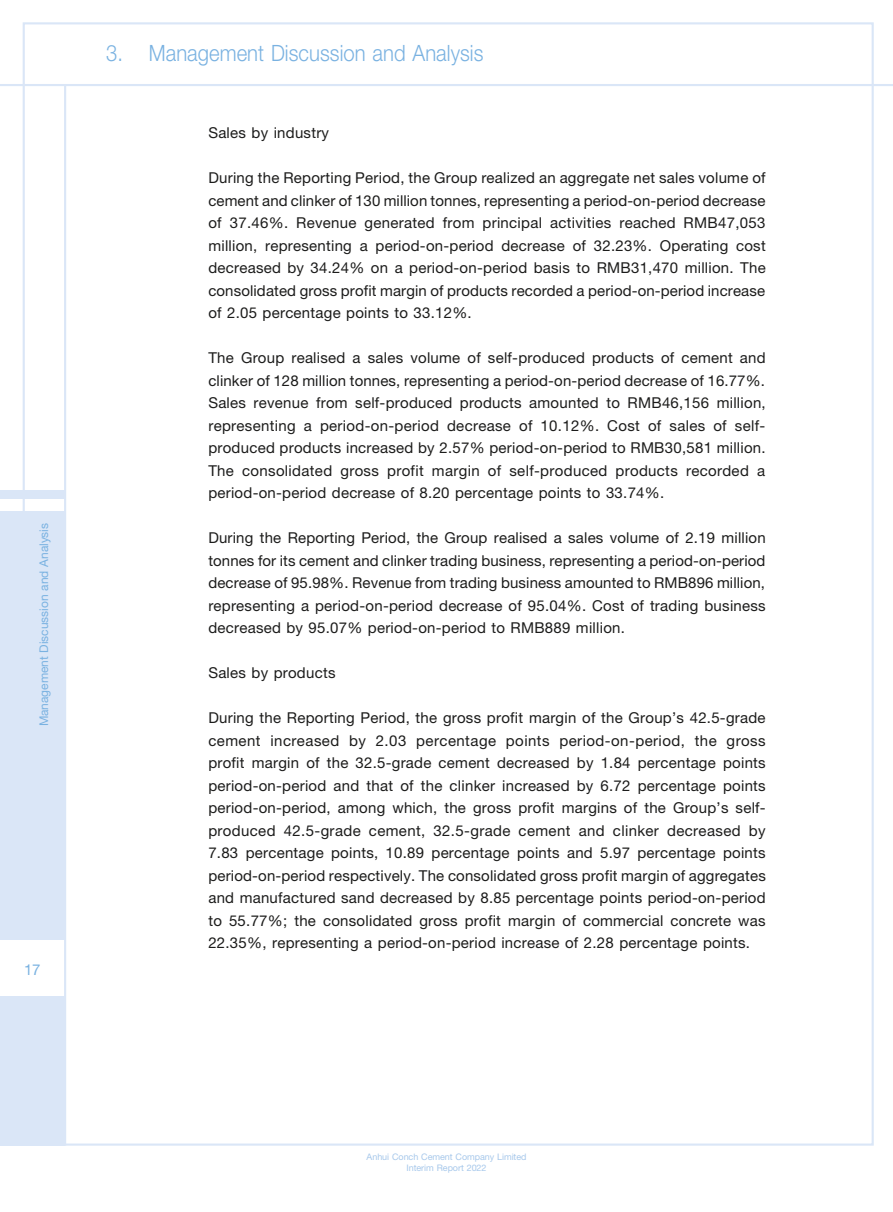
<style>
.page{position:relative;width:893px;height:1212px;background:#fff}
.page>*{position:absolute;margin:0;border:0;box-sizing:border-box;transform-origin:0 0}
.t1{font:300 22.5px "Helvetica Neue LT Std";letter-spacing:.005em;color:#7ab2e1;scale:.9 1}
.t2{font:15px/22.5px "Helvetica Neue LT Std";letter-spacing:.015em;color:#1c1c1b}
.t3{font:15px "Helvetica Neue LT Std";color:#7ab2e1}
.t4{font:12px "Helvetica Neue LT Std";letter-spacing:-.005em;color:#7ab2e1}
.t5{font:9px/10.8px "Helvetica Neue LT Std";letter-spacing:-.005em;color:#a7c8eb;text-align:center}
</style>
<div class="page">
<div style="left:0;top:511px;width:65px;height:634px;background:#dae6f7"></div>
<div style="left:0;top:490px;width:65px;height:9px;background:#dae6f7"></div>
<hr style="left:0;top:84px;width:893px;height:2px;background:#dae6f7">
<div style="left:0;top:941px;width:65px;height:55px;background:#fff"></div>
<hr style="left:64px;top:86px;width:2px;height:1059px;background:#dae6f7">
<p class="t4" style="left:37px;top:726px;width:205px;rotate:-90deg">Management Discussion and Analysis</p>
<p class="t3" style="left:24px;top:960px;width:18px">17</p>
<h1 class="t1" style="left:106px;top:39px;width:20px">3.</h1>
<h1 class="t1" style="left:149px;top:39px;width:373px">Management Discussion and Analysis</h1>
<p class="t2" style="left:208px;top:121px;width:122px">Sales by industry</p>
<p class="t2" style="left:208px;top:166px;width:559px;text-align:right">During the Reporting Period, the Group realized an aggregate net sales volume of cement and clinker of 130 million tonnes, representing a period-on-period decrease<br>RMB47,053</p>
<p class="t2" style="left:208px;top:211px;width:15px">of</p>
<p class="t2" style="left:230px;top:211px;width:60px">37.46%.</p>
<p class="t2" style="left:443px;top:211px;width:33px">from</p>
<p class="t2" style="left:296px;top:211px;width:62px">Revenue</p>
<p class="t2" style="left:365px;top:211px;width:72px">generated</p>
<p class="t2" style="left:483px;top:211px;width:61px">principal</p>
<p class="t2" style="left:550px;top:211px;width:63px">activities</p>
<p class="t2" style="left:619px;top:211px;width:58px">reached</p>
<p class="t2" style="left:660px;top:234px;width:70px">Operating</p>
<p class="t2" style="left:573px;top:234px;width:15px">of</p>
<p class="t2" style="left:594px;top:234px;width:60px">32.23%.</p>
<p class="t2" style="left:208px;top:234px;width:559px">million,<br>decreased by 34.24% on a period-on-period basis to RMB31,470 million. The consolidated gross profit margin of products recorded a period-on-period increase of 2.05 percentage points to 33.12%.</p>
<p class="t2" style="left:740px;top:346px;width:27px">and</p>
<p class="t2" style="left:265px;top:234px;width:88px">representing</p>
<p class="t2" style="left:376px;top:234px;width:120px">period-on-period</p>
<p class="t2" style="left:501px;top:234px;width:65px">decrease</p>
<p class="t2" style="left:736px;top:234px;width:31px">cost</p>
<p class="t2" style="left:360px;top:234px;width:10px">a</p>
<p class="t2" style="left:241px;top:346px;width:45px">Group</p>
<p class="t2" style="left:467px;top:346px;width:15px">of</p>
<p class="t2" style="left:488px;top:346px;width:98px">self-produced</p>
<p class="t2" style="left:661px;top:346px;width:15px">of</p>
<p class="t2" style="left:208px;top:346px;width:27px">The</p>
<p class="t2" style="left:208px;top:369px;width:558px">clinker of 128 million tonnes, representing a period-on-period decrease of 16.77%.</p>
<p class="t2" style="left:717px;top:391px;width:51px">million,</p>
<p class="t2" style="left:291px;top:346px;width:56px">realised</p>
<p class="t2" style="left:368px;top:346px;width:37px">sales</p>
<p class="t2" style="left:410px;top:346px;width:51px">volume</p>
<p class="t2" style="left:592px;top:346px;width:63px">products</p>
<p class="t2" style="left:681px;top:346px;width:53px">cement</p>
<p class="t2" style="left:353px;top:346px;width:10px">a</p>
<p class="t2" style="left:208px;top:391px;width:39px">Sales</p>
<p class="t2" style="left:208px;top:436px;width:559px">produced products increased by 2.57% period-on-period to RMB30,581 million.</p>
<p class="t2" style="left:316px;top:391px;width:33px">from</p>
<p class="t2" style="left:355px;top:391px;width:98px">self-produced</p>
<p class="t2" style="left:460px;top:391px;width:63px">products</p>
<p class="t2" style="left:529px;top:391px;width:71px">amounted</p>
<p class="t2" style="left:628px;top:391px;width:83px">RMB46,156</p>
<p class="t2" style="left:606px;top:391px;width:15px">to</p>
<p class="t2" style="left:254px;top:391px;width:56px">revenue</p>
<p class="t2" style="left:607px;top:414px;width:34px">Cost</p>
<p class="t2" style="left:519px;top:414px;width:15px">of</p>
<p class="t2" style="left:541px;top:414px;width:60px">10.12%.</p>
<p class="t2" style="left:648px;top:414px;width:15px">of</p>
<p class="t2" style="left:713px;top:414px;width:15px">of</p>
<p class="t2" style="left:735px;top:414px;width:32px">self-</p>
<p class="t2" style="left:208px;top:414px;width:89px">representing</p>
<p class="t2" style="left:320px;top:414px;width:120px">period-on-period</p>
<p class="t2" style="left:447px;top:414px;width:65px">decrease</p>
<p class="t2" style="left:670px;top:414px;width:37px">sales</p>
<p class="t2" style="left:304px;top:414px;width:10px">a</p>
<p class="t2" style="left:387px;top:459px;width:38px">profit</p>
<p class="t2" style="left:488px;top:459px;width:15px">of</p>
<p class="t2" style="left:509px;top:459px;width:99px">self-produced</p>
<p class="t2" style="left:208px;top:459px;width:457px">The<br>period-on-period decrease of 8.20 percentage points to 33.74%.</p>
<p class="t2" style="left:208px;top:526px;width:559px;text-align:justify">During the Reporting Period, the Group realised a sales volume of 2.19 million tonnes for its cement and clinker trading business, representing a period-on-period decrease of 95.98%. Revenue from trading business amounted to RMB896 million, representing a period-on-period decrease of 95.04%. Cost of trading business decreased by 95.07% period-on-period to RMB889 million.</p>
<p class="t2" style="left:208px;top:661px;width:129px">Sales by products</p>
<p class="t2" style="left:208px;top:706px;width:559px;text-align:right">During the Reporting Period, the gross profit margin of the Group s’ 42.5-grade gross</p>
<p class="t2" style="left:242px;top:459px;width:92px">consolidated</p>
<p class="t2" style="left:432px;top:459px;width:49px">margin</p>
<p class="t2" style="left:615px;top:459px;width:64px">products</p>
<p class="t2" style="left:686px;top:459px;width:64px">recorded</p>
<p class="t2" style="left:340px;top:459px;width:40px">gross</p>
<p class="t2" style="left:757px;top:459px;width:10px">a</p>
<p class="t2" style="left:270px;top:729px;width:70px">increased</p>
<p class="t2" style="left:349px;top:729px;width:18px">by</p>
<p class="t2" style="left:506px;top:729px;width:45px">points</p>
<p class="t2" style="left:559px;top:729px;width:127px">period-on-period,</p>
<p class="t2" style="left:695px;top:729px;width:24px">the</p>
<p class="t2" style="left:376px;top:729px;width:32px">2.03</p>
<p class="t2" style="left:208px;top:729px;width:54px">cement</p>
<p class="t2" style="left:416px;top:729px;width:81px">percentage</p>
<p class="t2" style="left:208px;top:751px;width:38px">profit</p>
<p class="t2" style="left:252px;top:751px;width:49px">margin</p>
<p class="t2" style="left:306px;top:751px;width:15px">of</p>
<p class="t2" style="left:327px;top:751px;width:23px">the</p>
<p class="t2" style="left:356px;top:751px;width:77px">32.5-grade</p>
<p class="t2" style="left:439px;top:751px;width:53px">cement</p>
<p class="t2" style="left:497px;top:751px;width:74px">decreased</p>
<p class="t2" style="left:577px;top:751px;width:18px">by</p>
<p class="t2" style="left:601px;top:751px;width:31px">1.84</p>
<p class="t2" style="left:638px;top:751px;width:80px">percentage</p>
<p class="t2" style="left:723px;top:751px;width:44px">points</p>
<p class="t2" style="left:208px;top:774px;width:120px">period-on-period</p>
<p class="t2" style="left:334px;top:774px;width:27px">and</p>
<p class="t2" style="left:367px;top:774px;width:28px">that</p>
<p class="t2" style="left:400px;top:774px;width:15px">of</p>
<p class="t2" style="left:421px;top:774px;width:23px">the</p>
<p class="t2" style="left:450px;top:774px;width:47px">clinker</p>
<p class="t2" style="left:502px;top:774px;width:69px">increased</p>
<p class="t2" style="left:577px;top:774px;width:18px">by</p>
<p class="t2" style="left:601px;top:774px;width:31px">6.72</p>
<p class="t2" style="left:638px;top:774px;width:80px">percentage</p>
<p class="t2" style="left:723px;top:774px;width:44px">points</p>
<p class="t2" style="left:208px;top:796px;width:124px">period-on-period,</p>
<p class="t2" style="left:338px;top:796px;width:49px">among</p>
<p class="t2" style="left:392px;top:796px;width:46px">which,</p>
<p class="t2" style="left:444px;top:796px;width:23px">the</p>
<p class="t2" style="left:473px;top:796px;width:40px">gross</p>
<p class="t2" style="left:518px;top:796px;width:38px">profit</p>
<p class="t2" style="left:562px;top:796px;width:57px">margins</p>
<p class="t2" style="left:624px;top:796px;width:15px">of</p>
<p class="t2" style="left:644px;top:796px;width:23px">the</p>
<p class="t2" style="left:673px;top:796px;width:57px">Group s’</p>
<p class="t2" style="left:736px;top:796px;width:32px">self-</p>
<p class="t2" style="left:208px;top:819px;width:69px">produced</p>
<p class="t2" style="left:284px;top:819px;width:78px">42.5-grade</p>
<p class="t2" style="left:369px;top:819px;width:58px">cement,</p>
<p class="t2" style="left:433px;top:819px;width:78px">32.5-grade</p>
<p class="t2" style="left:519px;top:819px;width:53px">cement</p>
<p class="t2" style="left:579px;top:819px;width:28px">and</p>
<p class="t2" style="left:613px;top:819px;width:48px">clinker</p>
<p class="t2" style="left:667px;top:819px;width:75px">decreased</p>
<p class="t2" style="left:749px;top:819px;width:18px">by</p>
<p class="t2" style="left:331px;top:841px;width:49px">points,</p>
<p class="t2" style="left:517px;top:841px;width:44px">points</p>
<p class="t2" style="left:567px;top:841px;width:27px">and</p>
<p class="t2" style="left:723px;top:841px;width:44px">points</p>
<p class="t2" style="left:208px;top:841px;width:31px">7.83</p>
<p class="t2" style="left:208px;top:864px;width:559px">period-on-period respectively. The consolidated gross profit margin of aggregates</p>
<p class="t2" style="left:208px;top:886px;width:559px">and manufactured sand decreased by 8.85 percentage points period-on-period</p>
<p class="t2" style="left:738px;top:909px;width:29px">was</p>
<p class="t2" style="left:386px;top:841px;width:40px">10.89</p>
<p class="t2" style="left:600px;top:841px;width:31px">5.97</p>
<p class="t2" style="left:246px;top:841px;width:80px">percentage</p>
<p class="t2" style="left:431px;top:841px;width:80px">percentage</p>
<p class="t2" style="left:637px;top:841px;width:80px">percentage</p>
<p class="t2" style="left:229px;top:909px;width:60px">55.77%;</p>
<p class="t2" style="left:465px;top:909px;width:38px">profit</p>
<p class="t2" style="left:563px;top:909px;width:15px">of</p>
<p class="t2" style="left:294px;top:909px;width:23px">the</p>
<p class="t2" style="left:323px;top:909px;width:91px">consolidated</p>
<p class="t2" style="left:508px;top:909px;width:49px">margin</p>
<p class="t2" style="left:583px;top:909px;width:82px">commercial</p>
<p class="t2" style="left:208px;top:909px;width:543px">to<br>22.35%, representing a period-on-period increase of 2.28 percentage points.</p>
<p class="t2" style="left:670px;top:909px;width:62px">concrete</p>
<p class="t2" style="left:419px;top:909px;width:40px">gross</p>
<p class="t5" style="left:367px;top:1151px;width:161px">Anhui Conch Cement Company Limited<br>Interim Report 2022</p>
</div>
